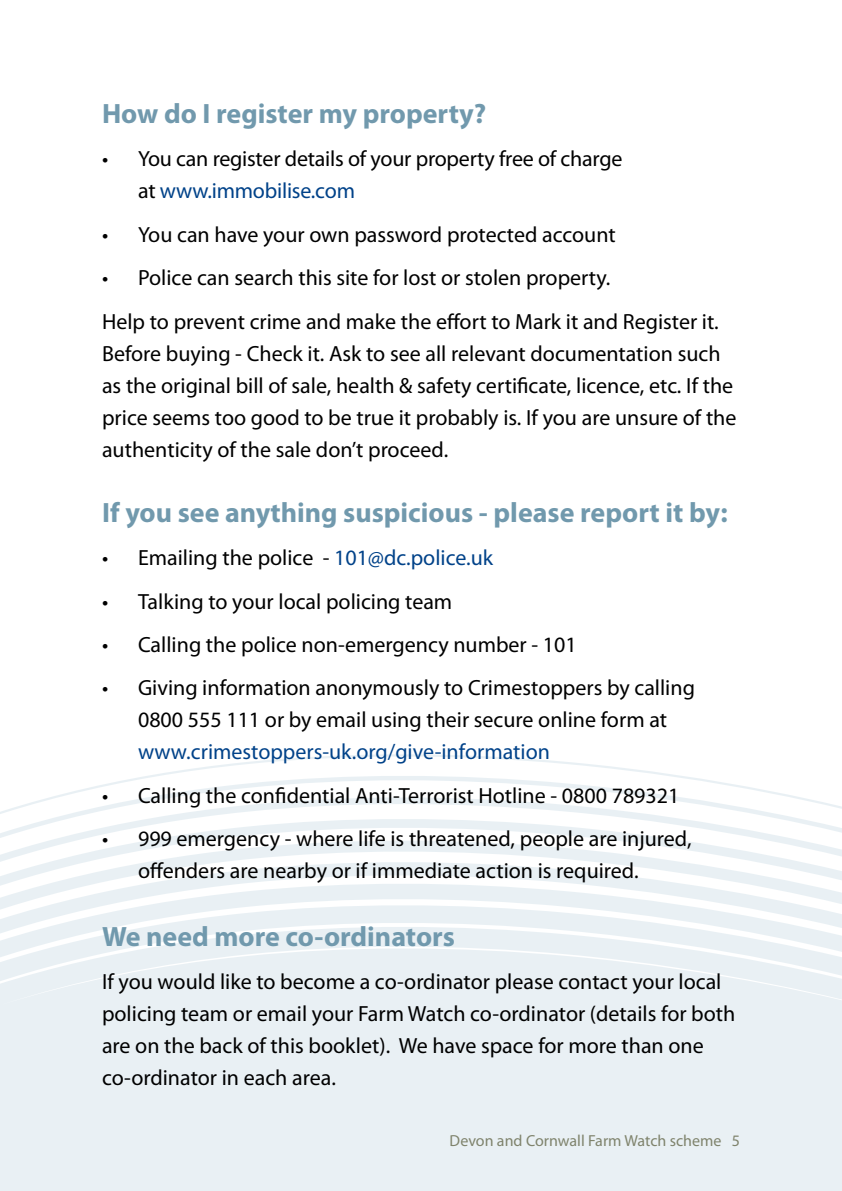
<style>
.page{position:relative;width:842px;height:1191px;background:#fff}
.page>*{position:absolute;margin:0;border:0;box-sizing:border-box;transform-origin:0 0}
.t1{font:700 28px "Myriad Pro";color:#7199ad}
.t2{font:22px/32px "Myriad Pro";color:#000}
.t3{font:22px "Myriad Pro";color:#004289}
.t4{font:16px "Myriad Pro";color:#7f836c}
.s1{color:#004289}
</style>
<div class="page">
<svg style="left:166px;top:754px;width:494px;height:19px"></svg>
<svg style="left:60px;top:773px;width:728px;height:22px"></svg>
<svg style="left:1px;top:795px;width:841px;height:21px"></svg>
<svg style="left:1px;top:816px;width:841px;height:22px"></svg>
<svg style="left:1px;top:838px;width:841px;height:21px"></svg>
<svg style="left:1px;top:859px;width:841px;height:22px;fill:#edf3f6"></svg>
<svg style="left:1px;top:881px;width:841px;height:21px;fill:#e9f0f4"></svg>
<svg style="left:1px;top:902px;width:841px;height:22px;fill:#e9f0f4"></svg>
<div style="left:1px;top:924px;width:841px;height:267px;background:#e9f0f4"></div>
<img style="left:0;top:581px;width:1px;height:610px">
<p class="t1" style="left:102px;top:95px;width:386px">How do I register my property?</p>
<p class="t2" style="left:138px;top:143px;width:486px;text-indent:-36px">• You can register details of your property free of charge at <span class="s1">www.immobilise.com</span></p>
<p class="t2" style="left:102px;top:218px;width:515px">• You can have your own password protected account</p>
<p class="t2" style="left:102px;top:256px;width:618px;line-height:43.4px">• Police can search this site for lost or stolen property.<br>Help to prevent crime and make the effort to Mark it and Register it.</p>
<p class="t2" style="left:102px;top:337px;width:636px">Before buying - Check it. Ask to see all relevant documentation such as the original bill of sale, health &amp; safety certificate, licence, etc. If the price seems too good to be true it probably is. If you are unsure of the authenticity of the sale don’t proceed.</p>
<p class="t1" style="left:102px;top:494px;width:627px">If you see anything suspicious - please report it by:</p>
<p class="t2" style="left:102px;top:541px;width:393px">• Emailing the police - <span class="s1">101@dc.police.uk</span></p>
<p class="t2" style="left:102px;top:585px;width:352px">• Talking to your local policing team</p>
<p class="t2" style="left:102px;top:628px;width:476px">• Calling the police non-emergency number - 101</p>
<p class="t2" style="left:102px;top:671px;width:594px;text-align:center">• Giving information anonymously to Crimestoppers by calling<br>0800 555 111 or by email using their secure online form at</p>
<p class="t3" style="left:138px;top:738px;width:413px">www.crimestoppers-uk.org/give-information</p>
<p class="t2" style="left:102px;top:779px;width:579px">• Calling the confidential Anti-Terrorist Hotline - 0800 789321</p>
<p class="t2" style="left:138px;top:822px;width:555px;text-indent:-36px">• 999 emergency - where life is threatened, people are injured, offenders are nearby or if immediate action is required.</p>
<p class="t1" style="left:102px;top:918px;width:354px">We need more co-ordinators</p>
<p class="t2" style="left:102px;top:965px;width:635px">If you would like to become a co-ordinator please contact your local policing team or email your Farm Watch co-ordinator (details for both are on the back of this booklet). We have space for more than one co-ordinator in each area.</p>
<p class="t4" style="left:450px;top:1130px;width:292px">Devon and Cornwall Farm Watch scheme 5</p>
</div>
